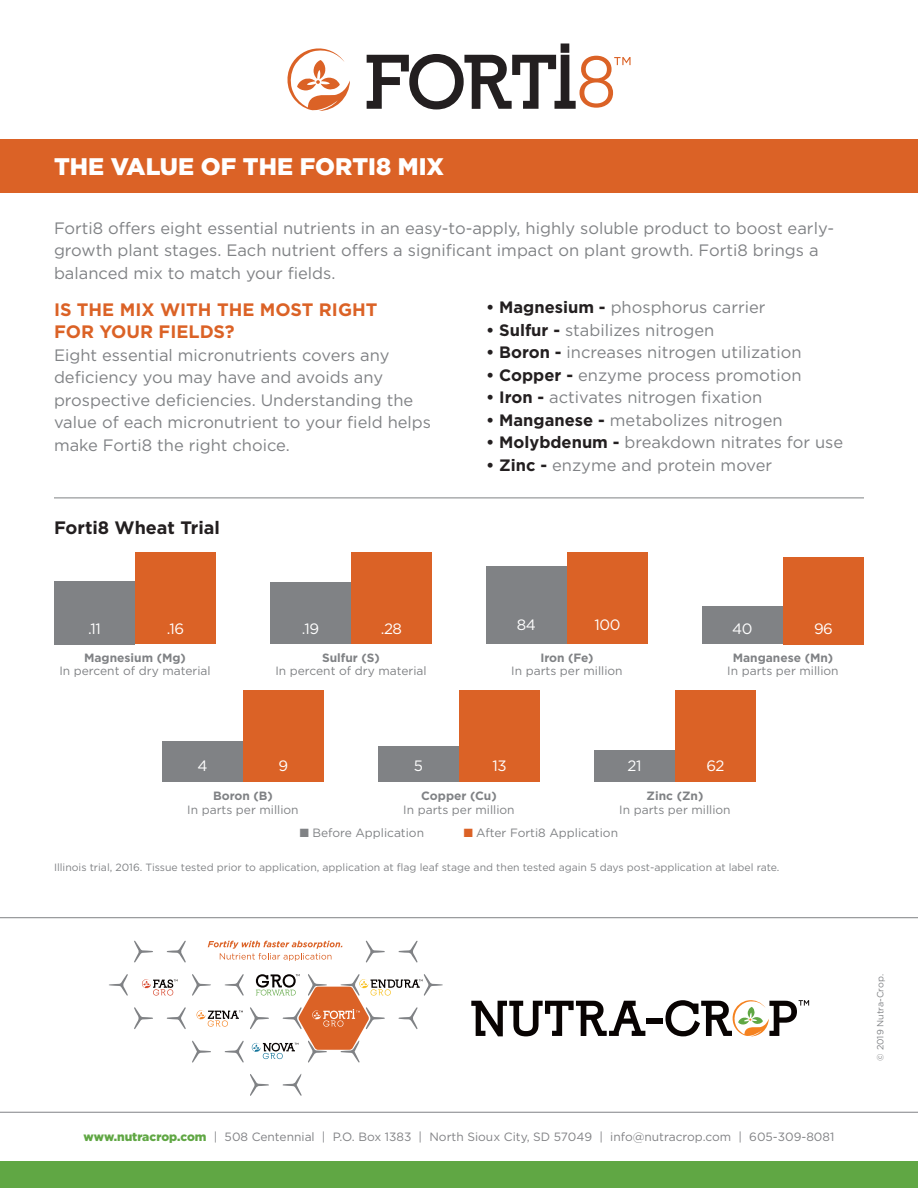
<style>
.page{position:relative;width:918px;height:1188px;background:#fff}
.page>*{position:absolute;margin:0;border:0;box-sizing:border-box;transform-origin:0 0}
.t1{font:900 24px "Gotham";color:#fff}
.t2{font:700 18px/22.5px "Gotham";color:#db6226}
.t3{font:700 18px "Gotham";color:#231f20}
.t4{font:16.5px/22.5px "Gotham";color:#808285}
.t5{font:15px "Gotham";letter-spacing:-.03em;color:#fff}
.t6{font:12px "Gotham";color:#808285}
.t7{font:12px "Gotham";color:#818285}
.t8{font:700 12px "Gotham";color:#808285}
.t9{font:10.5px "Gotham";color:#808285}
.t10{font:9px "Gotham";color:#808285}
.s1{font-weight:700;color:#231f20}
.s2{color:#db6226}
.s3{font-weight:900;color:#60a744}
</style>
<div class="page">
<div style="left:0;top:1161px;width:918px;height:27px;background:#60a744"></div>
<svg style="left:367px;top:43px;width:264px;height:66px"></svg>
<svg style="left:287px;top:48px;width:63px;height:63px"></svg>
<div style="left:0;top:139px;width:918px;height:54px;background:#db6226"></div>
<hr style="left:54px;top:498px;width:810px;height:1px;background:#808285">
<div style="left:135px;top:553px;width:81px;height:91px;background:#db6226"></div>
<div style="left:54px;top:581px;width:81px;height:63px;background:#808285"></div>
<div style="left:351px;top:553px;width:81px;height:91px;background:#db6226"></div>
<div style="left:270px;top:582px;width:81px;height:62px;background:#808285"></div>
<div style="left:567px;top:553px;width:81px;height:91px;background:#db6226"></div>
<div style="left:486px;top:567px;width:81px;height:77px;background:#808285"></div>
<div style="left:783px;top:557px;width:81px;height:87px;background:#db6226"></div>
<div style="left:702px;top:607px;width:81px;height:37px;background:#808285"></div>
<div style="left:243px;top:690px;width:81px;height:92px;background:#db6226"></div>
<div style="left:162px;top:741px;width:81px;height:41px;background:#808285"></div>
<div style="left:459px;top:690px;width:81px;height:92px;background:#db6226"></div>
<div style="left:378px;top:746px;width:81px;height:36px;background:#808285"></div>
<div style="left:675px;top:690px;width:81px;height:92px;background:#db6226"></div>
<div style="left:594px;top:750px;width:81px;height:32px;background:#808285"></div>
<hr style="left:0;top:1112px;width:918px;height:1px;background:#808285">
<hr style="left:0;top:917px;width:918px;height:1px;background:#808285">
<svg style="left:208px;top:941px;width:134px;height:20px"></svg>
<svg style="left:471px;top:1001px;width:174px;height:35px"></svg>
<div style="left:646px;top:1019px;width:16px;height:5px;background:#080302"></div>
<svg style="left:665px;top:1000px;width:144px;height:36px"></svg>
<svg style="left:109px;top:974px;width:19px;height:22px"></svg>
<svg style="left:399px;top:940px;width:19px;height:23px"></svg>
<svg style="left:167px;top:940px;width:19px;height:23px"></svg>
<svg style="left:366px;top:941px;width:19px;height:21px"></svg>
<svg style="left:134px;top:941px;width:19px;height:22px"></svg>
<svg style="left:250px;top:1074px;width:19px;height:22px"></svg>
<svg style="left:282px;top:1074px;width:20px;height:22px"></svg>
<svg style="left:134px;top:974px;width:309px;height:89px"></svg>
<p class="t1" style="left:54px;top:150px;width:392px">THE VALUE OF THE FORTI8 MIX</p>
<p class="t4" style="left:54px;top:216px;width:782px">Forti8 offers eight essential nutrients in an easy-to-apply, highly soluble product to boost early&shy;growth plant stages. Each nutrient offers a significant impact on plant growth. Forti8 brings a balanced mix to match your fields.</p>
<p class="t4" style="left:486px;top:296px;width:281px"><span class="s1">• Magnesium -</span> phosphorus carrier</p>
<p class="t4" style="left:486px;top:319px;width:230px"><span class="s1">• Sulfur -</span> stabilizes nitrogen</p>
<p class="t4" style="left:486px;top:341px;width:317px"><span class="s1">• Boron -</span> increases nitrogen utilization</p>
<p class="t4" style="left:486px;top:364px;width:317px"><span class="s1">• Copper -</span> enzyme process promotion</p>
<p class="t4" style="left:486px;top:386px;width:278px"><span class="s1">• Iron -</span> activates nitrogen fixation</p>
<p class="t4" style="left:486px;top:409px;width:298px"><span class="s1">• Manganese -</span> metabolizes nitrogen</p>
<p class="t4" style="left:486px;top:431px;width:359px"><span class="s1">• Molybdenum -</span> breakdown nitrates for use</p>
<p class="t4" style="left:486px;top:454px;width:288px"><span class="s1">• Zinc -</span> enzyme and protein mover</p>
<p class="t2" style="left:54px;top:298px;width:325px">IS THE MIX WITH THE MOST RIGHT<br>FOR YOUR FIELDS?</p>
<p class="t4" style="left:54px;top:343px;width:379px">Eight essential micronutrients covers any deficiency you may have and avoids any prospective deficiencies. Understanding the value of each micronutrient to your field helps make Forti8 the right choice.</p>
<p class="t3" style="left:54px;top:516px;width:167px">Forti8 Wheat Trial</p>
<p class="t5" style="left:88px;top:619px;width:14px">.11</p>
<p class="t5" style="left:167px;top:619px;width:19px">.16</p>
<p class="t8" style="left:84px;top:650px;width:103px">Magnesium (Mg)</p>
<p class="t6" style="left:59px;top:663px;width:153px">In percent of dry material</p>
<p class="t5" style="left:302px;top:619px;width:19px">.19</p>
<p class="t5" style="left:381px;top:619px;width:23px">.28</p>
<p class="t5" style="left:517px;top:615px;width:21px">84</p>
<p class="t5" style="left:595px;top:615px;width:27px">100</p>
<p class="t5" style="left:732px;top:619px;width:22px">40</p>
<p class="t5" style="left:814px;top:619px;width:20px">96</p>
<p class="t8" style="left:322px;top:650px;width:59px">Sulfur (S)</p>
<p class="t6" style="left:275px;top:663px;width:153px">In percent of dry material</p>
<p class="t8" style="left:540px;top:650px;width:55px">Iron (Fe)</p>
<p class="t6" style="left:511px;top:663px;width:113px">In parts per million</p>
<p class="t8" style="left:733px;top:650px;width:102px">Manganese (Mn)</p>
<p class="t6" style="left:727px;top:663px;width:113px">In parts per million</p>
<p class="t5" style="left:197px;top:756px;width:12px">4</p>
<p class="t5" style="left:279px;top:756px;width:11px">9</p>
<p class="t5" style="left:414px;top:756px;width:11px">5</p>
<p class="t5" style="left:492px;top:756px;width:16px">13</p>
<p class="t5" style="left:628px;top:756px;width:15px">21</p>
<p class="t5" style="left:706px;top:756px;width:20px">62</p>
<p class="t8" style="left:213px;top:788px;width:61px">Boron (B)</p>
<p class="t6" style="left:187px;top:802px;width:113px">In parts per million</p>
<p class="t8" style="left:421px;top:788px;width:77px">Copper (Cu)</p>
<p class="t6" style="left:403px;top:802px;width:113px">In parts per million</p>
<p class="t8" style="left:647px;top:788px;width:58px">Zinc (Zn)</p>
<p class="t6" style="left:619px;top:802px;width:113px">In parts per million</p>
<p class="t6" style="left:300px;top:826px;width:126px">■ Before Application</p>
<p class="t6" style="left:464px;top:826px;width:156px"><span class="s2">■</span> After Forti8 Application</p>
<p class="t9" style="left:54px;top:861px;width:727px">Illinois trial, 2016. Tissue tested prior to application, application at flag leaf stage and then tested again 5 days post-application at label rate.</p>
<p class="t7" style="left:84px;top:1129px;width:752px"><span class="s3">www.nutracrop.com</span> | 508 Centennial | P.O. Box 1383 | North Sioux City, SD 57049 | info@nutracrop.com | 605-309-8081</p>
<p class="t10" style="left:875px;top:1061px;width:88px;rotate:-90deg">© 2019 Nutra-Crop.</p>
</div>
